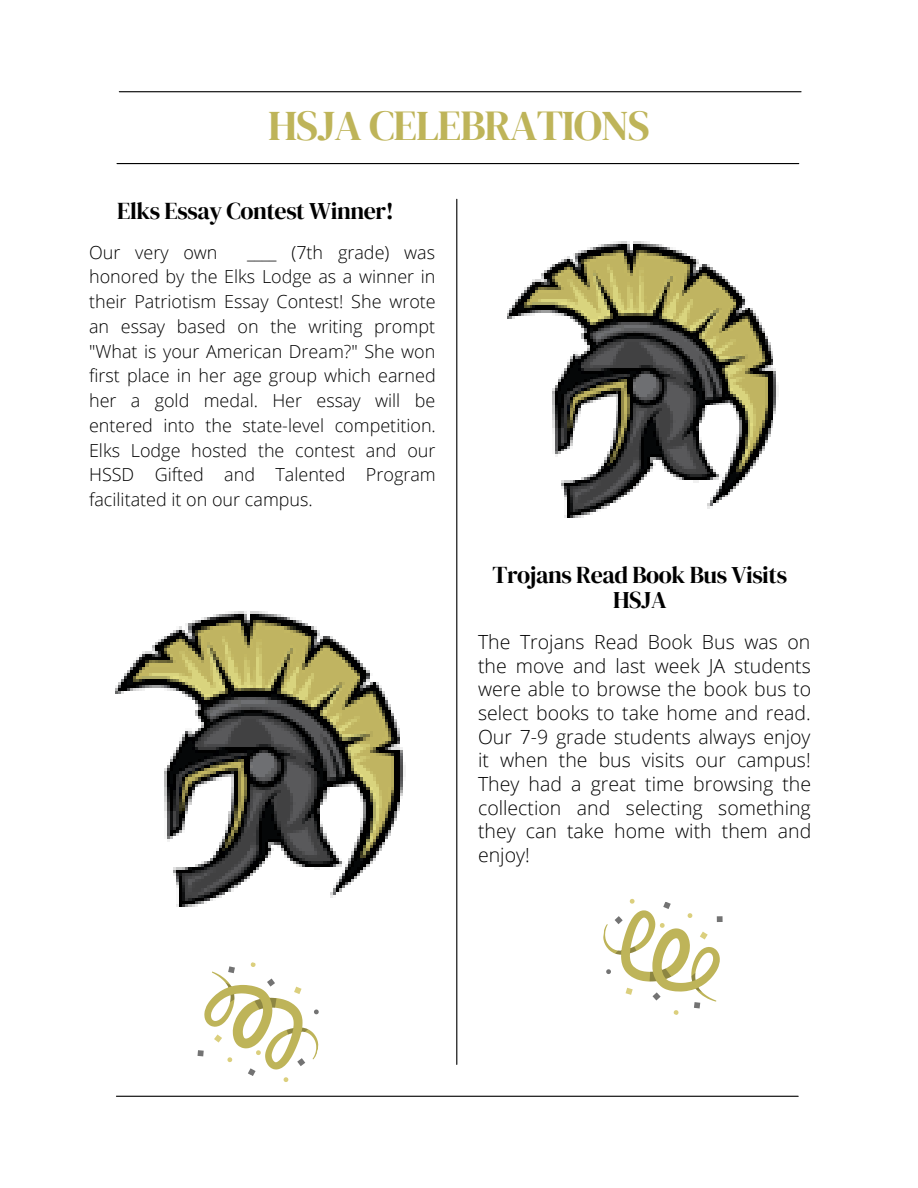
<style>
.page{position:relative;width:918px;height:1188px;background:#fff}
.page>*{position:absolute;margin:0;border:0;box-sizing:border-box;transform-origin:0 0}
.t1{font:42.3px "DM Serif Display";letter-spacing:-.025em;color:#beb459}
.t2{font:24px/24.8px "DM Serif Display";letter-spacing:-.02em;color:#000;text-align:center}
.t3{font:300 19.5px/23.7px "Open Sans";color:#000;text-align:justify}
.t4{font:300 18px/24.8px "Open Sans";color:#000;text-align:justify}
</style>
<div class="page">
<hr style="left:119px;top:91px;width:682px;height:1px;background:#000">
<hr style="left:456px;top:199px;width:1px;height:865px;background:#000">
<hr style="left:116px;top:1096px;width:682px;height:1px;background:#000">
<hr style="left:117px;top:163px;width:682px;height:1px;background:#000">
<img style="left:115px;top:611px;width:291px;height:296px">
<img style="left:507px;top:241px;width:272px;height:277px">
<svg style="left:603px;top:899px;width:120px;height:116px"></svg>
<svg style="left:197px;top:962px;width:122px;height:120px"></svg>
<h1 class="t1" style="left:268px;top:96px;width:383px">HSJA CELEBRATIONS</h1>
<h2 class="t2" style="left:117px;top:198px;width:278px">Elks Essay Contest Winner!</h2>
<p class="t4" style="left:89px;top:239px;width:130px">Our very own</p>
<p class="t4" style="left:89px;top:239px;width:348px;text-indent:158px">____ (7th grade) was honored by the Elks Lodge as a winner in their Patriotism Essay Contest! She wrote an essay based on the writing prompt "What is your American Dream?" She won first place in her age group which earned her a gold medal. Her essay will be entered into the state-level competition.<br>Elks Lodge hosted the contest and our HSSD Gifted and Talented Program facilitated it on our campus.</p>
<h2 class="t2" style="left:493px;top:562px;width:296px">Trojans Read Book Bus Visits<br>HSJA</h2>
<p class="t3" style="left:478px;top:630px;width:335px">The Trojans Read Book Bus was on the move and last week JA students were able to browse the book bus to select books to take home and read.<br>Our 7-9 grade students always enjoy it when the bus visits our campus!<br>They had a great time browsing the collection and selecting something they can take home with them and enjoy!</p>
</div>
